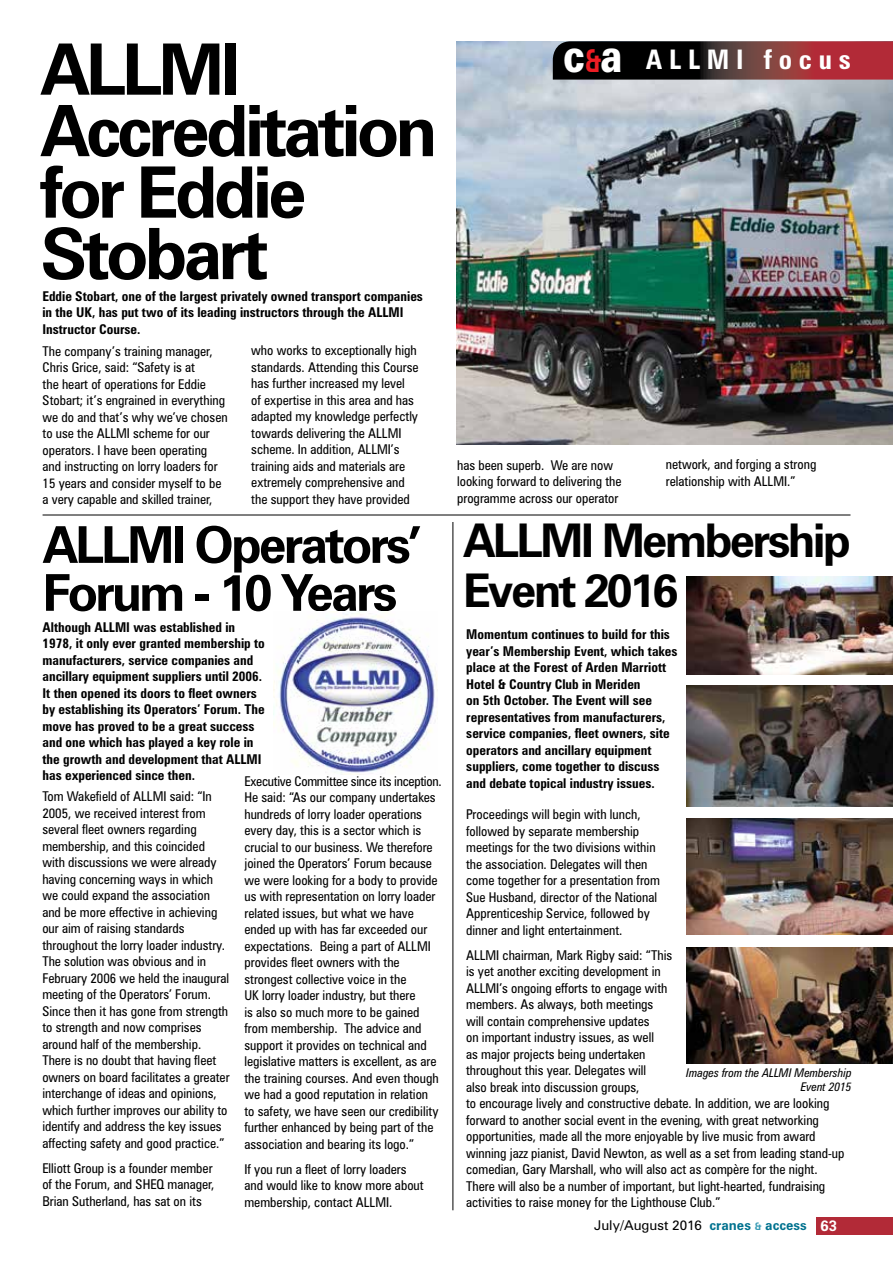
<style>
.page{position:relative;width:893px;height:1263px;background:#fff}
.page>*{position:absolute;margin:0;border:0;box-sizing:border-box;transform-origin:0 0}
.t1{font:700 71.1px/61.5px "Zurich BT";letter-spacing:-.06em;color:#000}
.t2{font:700 50.85px/47.8px "Zurich BT";letter-spacing:-.06em;color:#000}
.t3{font:700 46.5px/49.5px "Zurich BT";letter-spacing:-.06em;color:#000}
.t4{font:700 condensed 27px "Zurich BT";letter-spacing:.25em;color:#fff}
.t5{font:condensed 13.5px/16.5px "Zurich BT";color:#000}
.t6{font:700 condensed 13.5px/16.5px "Zurich BT";color:#000}
.t7{font:13.5px "Zurich BT";color:#000}
.t8{font:italic condensed 12px/13.5px "Zurich BT";color:#000;text-align:right}
.s1{font-weight:900;font-stretch:normal;font-size:45.9px}
.s2{font-stretch:normal;font-size:31.65px;color:#ed1d24}
.s3{font-weight:700;color:#00728f}
.s4{font-weight:700;font-size:10.5px;color:#3c9db6}
.s5{font-weight:700;font-size:15px;color:#fff}
</style>
<div class="page">
<div style="left:816px;top:1218px;width:77px;height:17px;background:#b22a37"></div>
<img style="left:456px;top:41px;width:437px;height:404px">
<svg style="left:553px;top:41px;width:340px;height:39px;background:#522225"></svg>
<hr style="left:43px;top:515px;width:807px;height:1px;background:#000">
<img style="left:274px;top:612px;width:164px;height:162px">
<img style="left:687px;top:576px;width:206px;height:99px">
<img style="left:687px;top:686px;width:206px;height:120px">
<img style="left:687px;top:818px;width:206px;height:116px">
<img style="left:687px;top:948px;width:206px;height:116px">
<hr style="left:452px;top:522px;width:1px;height:688px;background:#000">
<h1 class="t1" style="left:40px;top:38px;width:399px">ALLMI<br>Accreditation for Eddie<br>Stobart</h1>
<p class="t6" style="left:42px;top:287px;width:382px">Eddie Stobart, one of the largest privately owned transport companies in the UK, has put two of its leading instructors through the ALLMI<br>Instructor Course.</p>
<p class="t5" style="left:43px;top:343px;width:187px">The company’s training manager, Chris Grice, said: “Safety is at<br>the heart of operations for Eddie Stobart; it’s engrained in everything we do and that’s why we’ve chosen to use the ALLMI scheme for our operators. I have been operating and instructing on lorry loaders for 15 years and consider myself to be a very capable and skilled trainer,</p>
<p class="t5" style="left:251px;top:342px;width:169px">who works to exceptionally high standards. Attending this Course has further increased my level<br>of expertise in this area and has adapted my knowledge perfectly towards delivering the ALLMI scheme. In addition, ALLMI’s training aids and materials are extremely comprehensive and the support they have provided</p>
<h2 class="t2" style="left:43px;top:520px;width:381px">ALLMI Operators’<br>Forum - 10 Years</h2>
<p class="t6" style="left:43px;top:619px;width:224px">Although ALLMI was established in 1978, it only ever granted membership to manufacturers, service companies and ancillary equipment suppliers until 2006.<br>It then opened its doors to fleet owners by establishing its Operators’ Forum. The move has proved to be a great success and one which has played a key role in the growth and development that ALLMI has experienced since then.</p>
<p class="t5" style="left:42px;top:788px;width:189px">Tom Wakefield of ALLMI said: “In 2005, we received interest from several fleet owners regarding membership, and this coincided with discussions we were already having concerning ways in which we could expand the association and be more effective in achieving our aim of raising standards throughout the lorry loader industry.<br>The solution was obvious and in February 2006 we held the inaugural meeting of the Operators’ Forum.<br>Since then it has gone from strength to strength and now comprises around half of the membership.<br>There is no doubt that having fleet owners on board facilitates a greater interchange of ideas and opinions, which further improves our ability to identify and address the key issues affecting safety and good practice.”</p>
<p class="t5" style="left:42px;top:1159px;width:174px">Elliott Group is a founder member of the Forum, and SHEQ manager,<br>Brian Sutherland, has sat on its</p>
<p class="t5" style="left:244px;top:773px;width:199px">Executive Committee since its inception.<br>He said: “As our company undertakes hundreds of lorry loader operations every day, this is a sector which is crucial to our business. We therefore joined the Operators’ Forum because we were looking for a body to provide us with representation on lorry loader related issues, but what we have ended up with has far exceeded our expectations. Being a part of ALLMI provides fleet owners with the strongest collective voice in the<br>UK lorry loader industry, but there<br>is also so much more to be gained from membership. The advice and support it provides on technical and legislative matters is excellent, as are the training courses. And even though we had a good reputation in relation<br>to safety, we have seen our credibility further enhanced by being part of the association and bearing its logo.”</p>
<p class="t5" style="left:244px;top:1160px;width:181px">If you run a fleet of lorry loaders and would like to know more about membership, contact ALLMI.</p>
<h3 class="t4" style="left:563px;top:42px;width:289px"><span class="s1">c</span><span class="s2">&amp;</span><span class="s1">a</span> ALLMI focus</h3>
<p class="t5" style="left:457px;top:457px;width:166px">has been superb. We are now looking forward to delivering the programme across our operator</p>
<p class="t5" style="left:666px;top:456px;width:152px">network, and forging a strong relationship with ALLMI.”</p>
<h3 class="t3" style="left:463px;top:516px;width:390px">ALLMI Membership<br>Event 2016</h3>
<p class="t6" style="left:466px;top:626px;width:213px">Momentum continues to build for this year’s Membership Event, which takes place at the Forest of Arden Marriott Hotel &amp; Country Club in Meriden<br>on 5th October. The Event will see representatives from manufacturers, service companies, fleet owners, site operators and ancillary equipment suppliers, come together to discuss and debate topical industry issues.</p>
<p class="t5" style="left:466px;top:806px;width:195px">Proceedings will begin with lunch, followed by separate membership meetings for the two divisions within the association. Delegates will then come together for a presentation from Sue Husband, director of the National Apprenticeship Service, followed by dinner and light entertainment.</p>
<p class="t5" style="left:466px;top:946px;width:380px">ALLMI chairman, Mark Rigby said: “This<br>is yet another exciting development in<br>ALLMI’s ongoing efforts to engage with<br>members. As always, both meetings<br>will contain comprehensive updates<br>on important industry issues, as well<br>as major projects being undertaken<br>throughout this year. Delegates will<br>also break into discussion groups,<br>to encourage lively and constructive debate. In addition, we are looking forward to another social event in the evening, with great networking opportunities, made all the more enjoyable by live music from award winning jazz pianist, David Newton, as well as a set from leading stand-up comedian, Gary Marshall, who will also act as compère for the night.<br>There will also be a number of important, but light-hearted, fundraising activities to raise money for the Lighthouse Club.”</p>
<p class="t8" style="left:686px;top:1066px;width:167px">Images from the ALLMI Membership<br>Event 2015</p>
<p class="t7" style="left:594px;top:1216px;width:244px">July/August 2016 <span class="s3">cranes</span> <span class="s4">&amp;</span> <span class="s3">access</span> <span class="s5">63</span></p>
</div>
